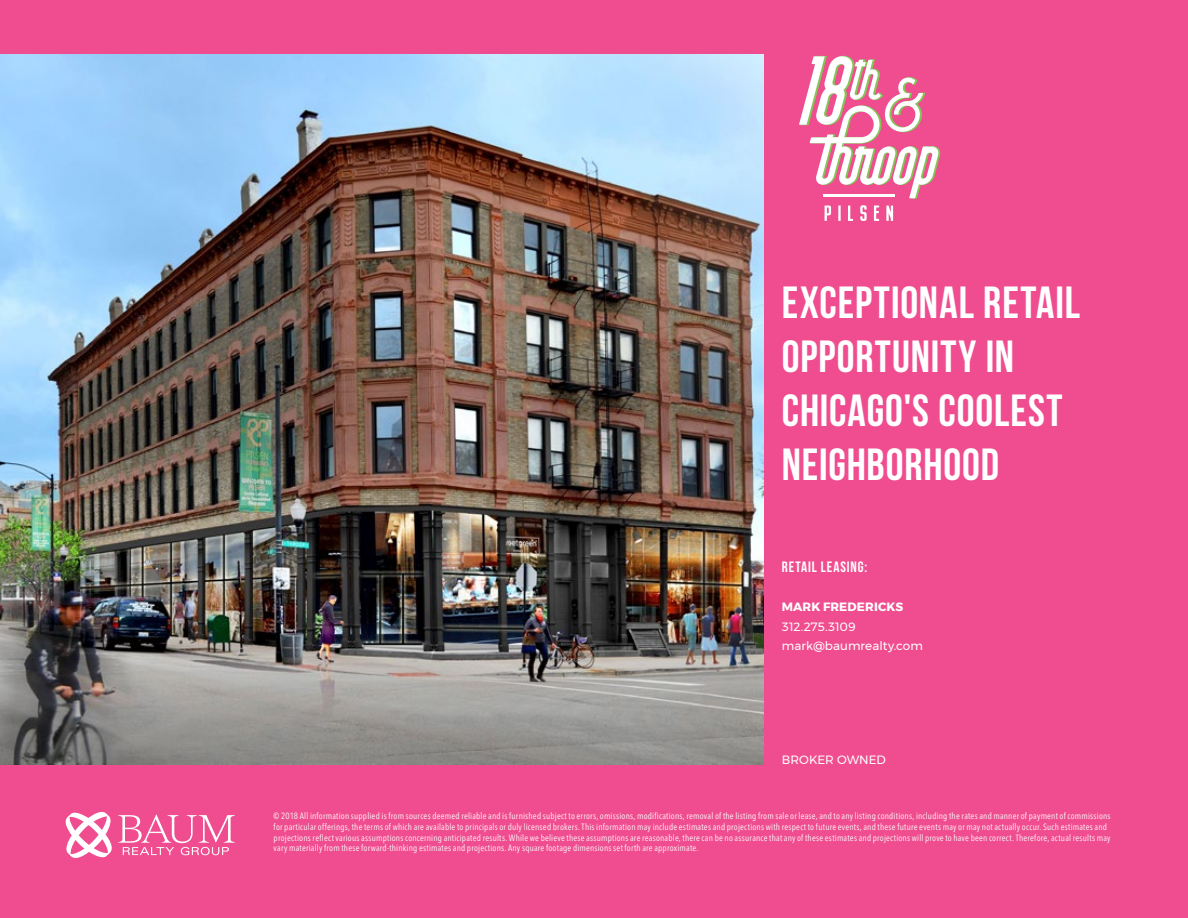
<style>
.page{position:relative;width:1188px;height:918px;background:#ef4d8f}
.page>*{position:absolute;margin:0;border:0;box-sizing:border-box;transform-origin:0 0}
.t1{font:700 45px/54px "Bebas Neue";letter-spacing:.02em;color:#fff}
.t2{font:700 15px "Bebas Neue";letter-spacing:.06em;color:#fff}
.t3{font:12px/19.5px "Montserrat";letter-spacing:.005em;color:#fff}
.t4{font:700 12px "Montserrat";letter-spacing:.01em;color:#fff}
.t5{font:condensed 9px/10.8px "Avenir Next";letter-spacing:.025em;color:#fff}
</style>
<div class="page">
<svg style="left:65px;top:812px;width:170px;height:46px"></svg>
<img style="left:0;top:54px;width:764px;height:710px">
<svg style="left:799px;top:55px;width:142px;height:143px"></svg>
<svg style="left:825px;top:206px;width:6px;height:15px"></svg>
<svg style="left:838px;top:206px;width:3px;height:15px"></svg>
<svg style="left:848px;top:206px;width:5px;height:15px"></svg>
<svg style="left:860px;top:205px;width:7px;height:16px"></svg>
<svg style="left:874px;top:206px;width:5px;height:15px"></svg>
<svg style="left:886px;top:206px;width:7px;height:15px"></svg>
<hr style="left:823px;top:194px;width:71px;height:3px;background:#fff">
<h1 class="t1" style="left:782px;top:275px;width:300px">EXCEPTIONAL RETAIL<br>OPPORTUNITY IN<br>CHICAGO'S COOLEST<br>NEIGHBORHOOD</h1>
<h2 class="t2" style="left:782px;top:558px;width:87px">RETAIL LEASING:</h2>
<h3 class="t4" style="left:782px;top:597px;width:123px">MARK FREDERICKS</h3>
<h3 class="t3" style="left:782px;top:617px;width:143px">312.275.3109 mark@baumrealty.com</h3>
<h3 class="t3" style="left:782px;top:750px;width:106px">BROKER OWNED</h3>
<p class="t5" style="left:274px;top:810px;width:839px">© 2018 All information supplied is from sources deemed reliable and is furnished subject to errors, omissions, modifications, removal of the listing from sale or lease, and to any listing conditions, including the rates and manner of payment of commissions for particular offerings, the terms of which are available to principals or duly licensed brokers. This information may include estimates and projections with respect to future events, and these future events may or may not actually occur. Such estimates and projections reflect various assumptions concerning anticipated results. While we believe these assumptions are reasonable, there can be no assurance that any of these estimates and projections will prove to have been correct. Therefore, actual results may vary materially from these forward-thinking estimates and projections. Any square footage dimensions set forth are approximate.</p>
</div>
